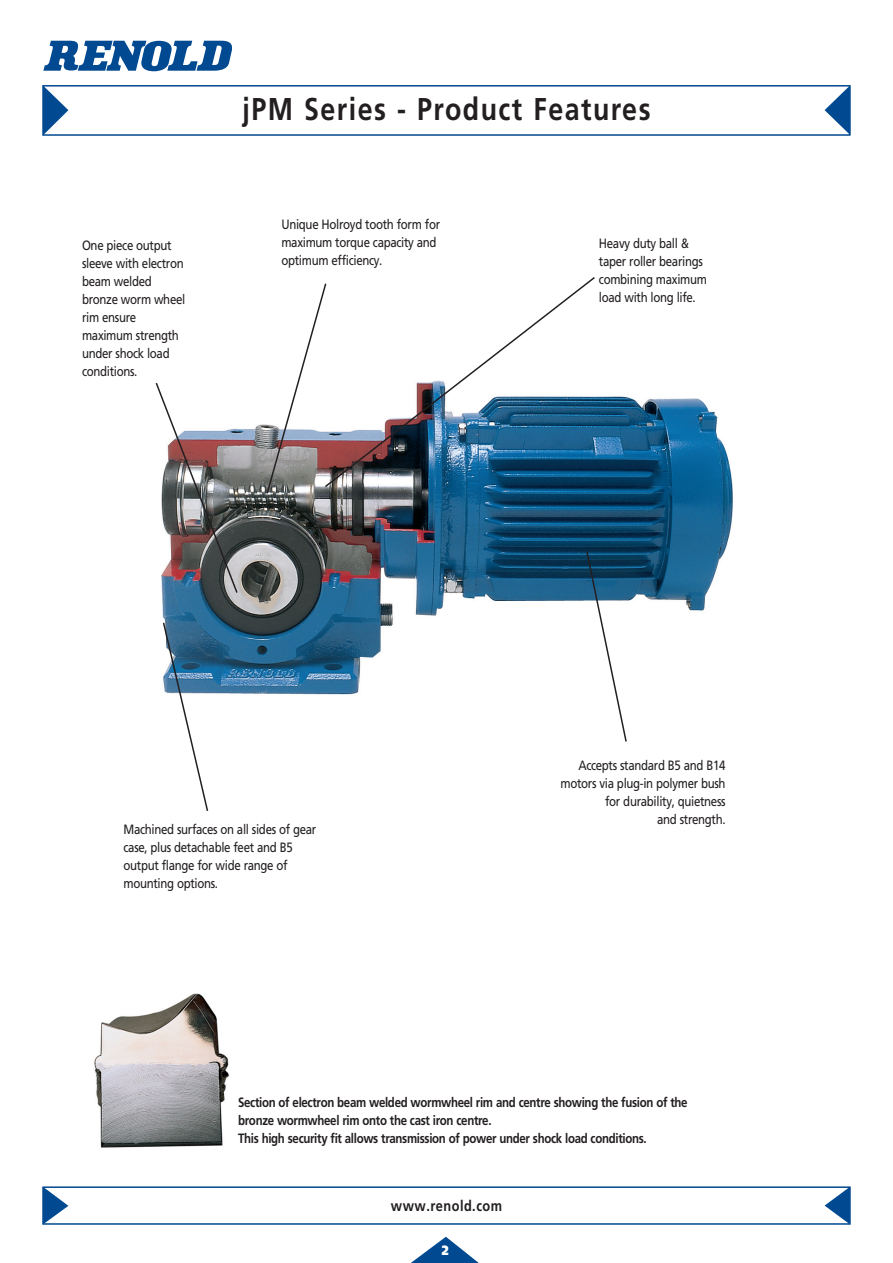
<style>
.page{position:relative;width:893px;height:1263px;background:#fff}
.page>*{position:absolute;margin:0;border:0;box-sizing:border-box;transform-origin:0 0}
.t1{font:700 31.5px "Frutiger CE";letter-spacing:.055em;color:#231f20;scale:.85 1}
.t2{font:700 15px "Frutiger CE";letter-spacing:.04em;color:#231f20;scale:.85 1}
.t3{font:13.5px/18px "Frutiger";letter-spacing:-.03em;color:#231f20;scale:.85 1}
.t4{font:700 13.5px/18px "Frutiger CE";letter-spacing:-.03em;color:#231f20;scale:.85 1}
.t5{font:900 13.5px "Frutiger";color:#fff;scale:.85 1}
</style>
<div class="page">
<svg style="left:43px;top:41px;width:189px;height:30px"></svg>
<div style="left:43px;top:85px;width:807px;height:51px;border:2px solid #014990"></div>
<svg style="left:43px;top:85px;width:25px;height:51px"></svg>
<svg style="left:411px;top:1237px;width:68px;height:26px"></svg>
<svg style="left:825px;top:85px;width:25px;height:50px"></svg>
<div style="left:43px;top:1186px;width:807px;height:39px;border:2px solid #014990"></div>
<svg style="left:43px;top:1186px;width:25px;height:39px"></svg>
<svg style="left:825px;top:1186px;width:25px;height:39px"></svg>
<img style="left:162px;top:396px;width:571px;height:299px">
<svg style="left:265px;top:291px;width:63px;height:204px"></svg>
<svg style="left:323px;top:277px;width:273px;height:212px"></svg>
<img style="left:155px;top:383px;width:84px;height:211px">
<svg style="left:162px;top:621px;width:47px;height:190px"></svg>
<svg style="left:585px;top:549px;width:43px;height:193px"></svg>
<img style="left:94px;top:993px;width:135px;height:155px">
<p class="t3" style="left:82px;top:238px;width:123px">One piece output sleeve with electron beam welded bronze worm wheel rim ensure maximum strength under shock load conditions.</p>
<h1 class="t1" style="left:242px;top:97px;width:482px">jPM Series - Product Features</h1>
<p class="t3" style="left:281px;top:217px;width:188px">Unique Holroyd tooth form for maximum torque capacity and optimum efficiency.</p>
<p class="t3" style="left:599px;top:236px;width:129px">Heavy duty ball &amp; taper roller bearings combining maximum load with long life.</p>
<p class="t3" style="left:124px;top:821px;width:228px">Machined surfaces on all sides of gear case, plus detachable feet and B5 output flange for wide range of mounting options.</p>
<p class="t3" style="left:561px;top:757px;width:196px;text-align:right">Accepts standard B5 and B14 motors via plug-in polymer bush for durability, quietness<br>and strength.</p>
<p class="t4" style="left:238px;top:1094px;width:530px">Section of electron beam welded wormwheel rim and centre showing the fusion of the bronze wormwheel rim onto the cast iron centre.<br>This high security fit allows transmission of power under shock load conditions.</p>
<p class="t2" style="left:391px;top:1199px;width:132px">www.renold.com</p>
<p class="t5" style="left:442px;top:1245px;width:9px">2</p>
</div>
